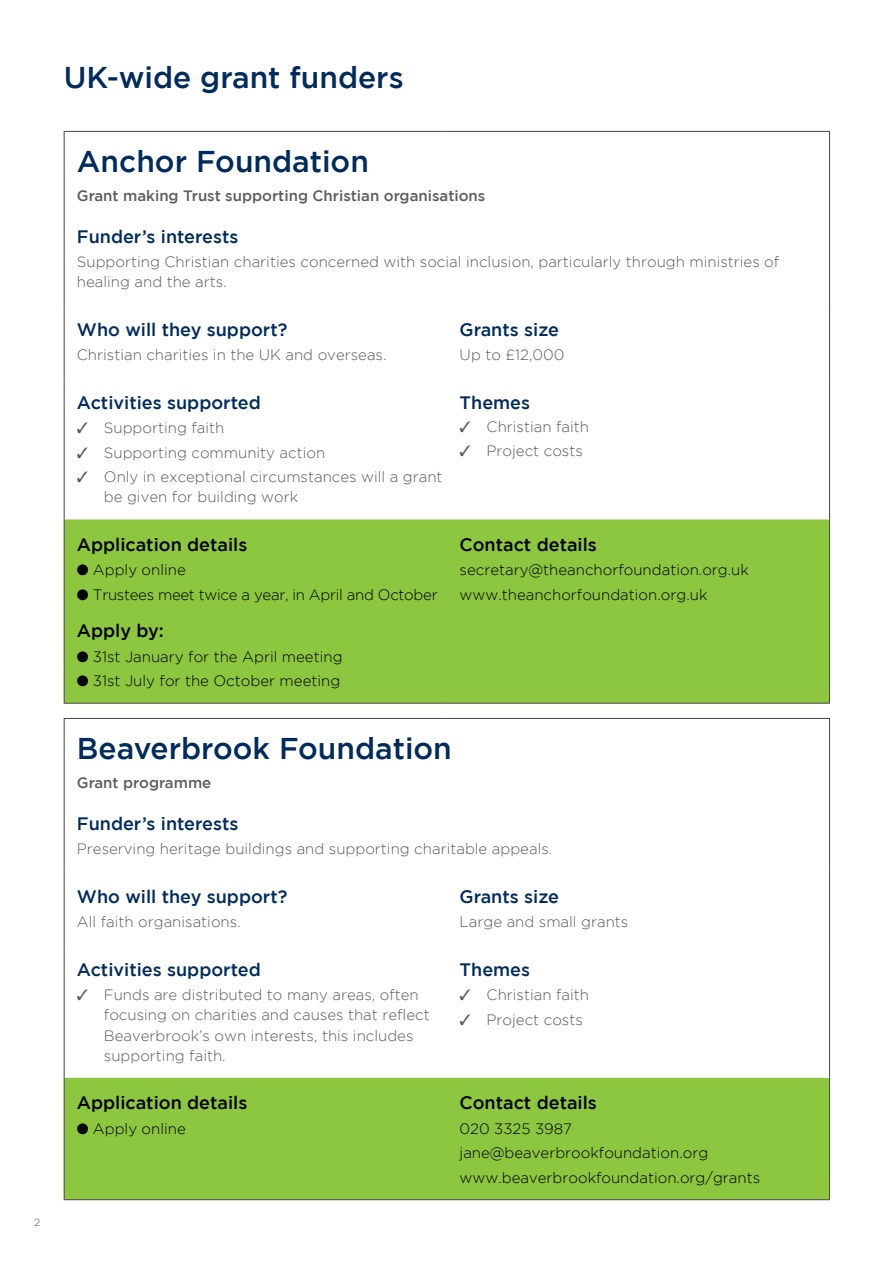
<style>
.page{position:relative;width:893px;height:1263px;background:#fff}
.page>*{position:absolute;margin:0;border:0;box-sizing:border-box;transform-origin:0 0}
.t1{font:30px "Gotham HTF Medium 2";color:#002b5c}
.t2{font:18px "Gotham HTF Medium 2";color:#002b5c}
.t3{font:18px "Gotham HTF Medium 2";color:#000}
.t4{font:300 15px/20.2px "Gotham HTF";color:#58595b}
.t5{font:300 15px/24.5px "Gotham HTF";color:#000}
.t6{font:15px "Gotham HTF Medium 2";color:#5f5c5c}
.t7{font:300 15px "Gotham HTF";letter-spacing:-.02em;color:#000}
.t8{font:300 10.5px "Gotham HTF";color:#58595b}
</style>
<div class="page">
<div style="left:65px;top:519px;width:764px;height:184px;background:#8dc63f"></div>
<hr style="left:829px;top:132px;width:1px;height:172px;background:#454342">
<hr style="left:64px;top:131px;width:383px;height:1px;background:#454342">
<hr style="left:64px;top:132px;width:1px;height:172px;background:#454342">
<hr style="left:447px;top:131px;width:383px;height:1px;background:#454342">
<hr style="left:64px;top:304px;width:1px;height:73px;background:#454342">
<hr style="left:829px;top:304px;width:1px;height:73px;background:#454342">
<hr style="left:64px;top:377px;width:1px;height:142px;background:#454342">
<hr style="left:829px;top:377px;width:1px;height:142px;background:#454342">
<hr style="left:64px;top:519px;width:1px;height:184px;background:#454342">
<hr style="left:829px;top:519px;width:1px;height:184px;background:#454342">
<hr style="left:64px;top:703px;width:383px;height:1px;background:#454342">
<hr style="left:447px;top:703px;width:383px;height:1px;background:#454342">
<div style="left:65px;top:1078px;width:764px;height:121px;background:#8dc63f"></div>
<hr style="left:829px;top:719px;width:1px;height:152px;background:#454342">
<hr style="left:64px;top:718px;width:383px;height:1px;background:#454342">
<hr style="left:64px;top:719px;width:1px;height:152px;background:#454342">
<hr style="left:447px;top:718px;width:383px;height:1px;background:#454342">
<hr style="left:64px;top:871px;width:1px;height:73px;background:#454342">
<hr style="left:829px;top:871px;width:1px;height:73px;background:#454342">
<hr style="left:64px;top:944px;width:1px;height:134px;background:#454342">
<hr style="left:829px;top:944px;width:1px;height:134px;background:#454342">
<hr style="left:64px;top:1078px;width:1px;height:121px;background:#454342">
<hr style="left:829px;top:1078px;width:1px;height:121px;background:#454342">
<hr style="left:64px;top:1199px;width:383px;height:1px;background:#454342">
<hr style="left:447px;top:1199px;width:383px;height:1px;background:#454342">
<p class="t8" style="left:34px;top:1217px;width:8px">2</p>
<h1 class="t1" style="left:64px;top:60px;width:341px">UK-wide grant funders</h1>
<h1 class="t1" style="left:77px;top:145px;width:294px">Anchor Foundation</h1>
<p class="t6" style="left:77px;top:187px;width:410px">Grant making Trust supporting Christian organisations</p>
<p class="t2" style="left:77px;top:226px;width:163px">Funder’s interests</p>
<p class="t4" style="left:77px;top:251px;width:704px">Supporting Christian charities concerned with social inclusion, particularly through ministries of healing and the arts.</p>
<p class="t2" style="left:77px;top:319px;width:212px">Who will they support?</p>
<p class="t4" style="left:77px;top:345px;width:311px">Christian charities in the UK and overseas.</p>
<p class="t2" style="left:460px;top:319px;width:101px">Grants size</p>
<p class="t4" style="left:460px;top:344px;width:106px">Up to £12,000</p>
<p class="t2" style="left:77px;top:392px;width:185px">Activities supported</p>
<p class="t4" style="left:77px;top:418px;width:149px">✓ Supporting faith</p>
<p class="t4" style="left:77px;top:442px;width:250px">✓ Supporting community action</p>
<p class="t4" style="left:104px;top:467px;width:340px;text-indent:-27px">✓ Only in exceptional circumstances will a grant be given for building work</p>
<p class="t3" style="left:77px;top:534px;width:172px">Application details</p>
<p class="t5" style="left:77px;top:558px;width:110px">● Apply online</p>
<p class="t7" style="left:77px;top:586px;width:362px">● Trustees meet twice a year, in April and October</p>
<p class="t3" style="left:77px;top:620px;width:88px">Apply by:</p>
<p class="t5" style="left:77px;top:644px;width:267px">● 31st January for the April meeting</p>
<p class="t5" style="left:77px;top:668px;width:265px">● 31st July for the October meeting</p>
<p class="t2" style="left:460px;top:392px;width:72px">Themes</p>
<p class="t4" style="left:460px;top:417px;width:131px">✓ Christian faith</p>
<p class="t4" style="left:460px;top:441px;width:125px">✓ Project costs</p>
<p class="t3" style="left:460px;top:534px;width:139px">Contact details</p>
<p class="t5" style="left:460px;top:558px;width:291px">secretary@theanchorfoundation.org.uk www.theanchorfoundation.org.uk</p>
<h1 class="t1" style="left:77px;top:732px;width:376px">Beaverbrook Foundation</h1>
<p class="t6" style="left:77px;top:774px;width:136px">Grant programme</p>
<p class="t2" style="left:77px;top:813px;width:163px">Funder’s interests</p>
<p class="t4" style="left:77px;top:838px;width:477px">Preserving heritage buildings and supporting charitable appeals.</p>
<p class="t2" style="left:77px;top:886px;width:212px">Who will they support?</p>
<p class="t4" style="left:77px;top:911px;width:165px">All faith organisations.</p>
<p class="t2" style="left:460px;top:886px;width:101px">Grants size</p>
<p class="t4" style="left:460px;top:911px;width:170px">Large and small grants</p>
<p class="t2" style="left:77px;top:959px;width:185px">Activities supported</p>
<p class="t4" style="left:104px;top:984px;width:327px;text-indent:-27px">✓ Funds are distributed to many areas, often focusing on charities and causes that reflect Beaverbrook’s own interests, this includes supporting faith.</p>
<p class="t3" style="left:77px;top:1092px;width:172px">Application details</p>
<p class="t5" style="left:77px;top:1116px;width:110px">● Apply online</p>
<p class="t2" style="left:460px;top:959px;width:72px">Themes</p>
<p class="t4" style="left:460px;top:984px;width:131px">✓ Christian faith</p>
<p class="t4" style="left:460px;top:1009px;width:125px">✓ Project costs</p>
<p class="t3" style="left:460px;top:1092px;width:139px">Contact details</p>
<p class="t5" style="left:460px;top:1116px;width:302px">020 3325 3987 jane@beaverbrookfoundation.org www.beaverbrookfoundation.org/grants</p>
</div>
